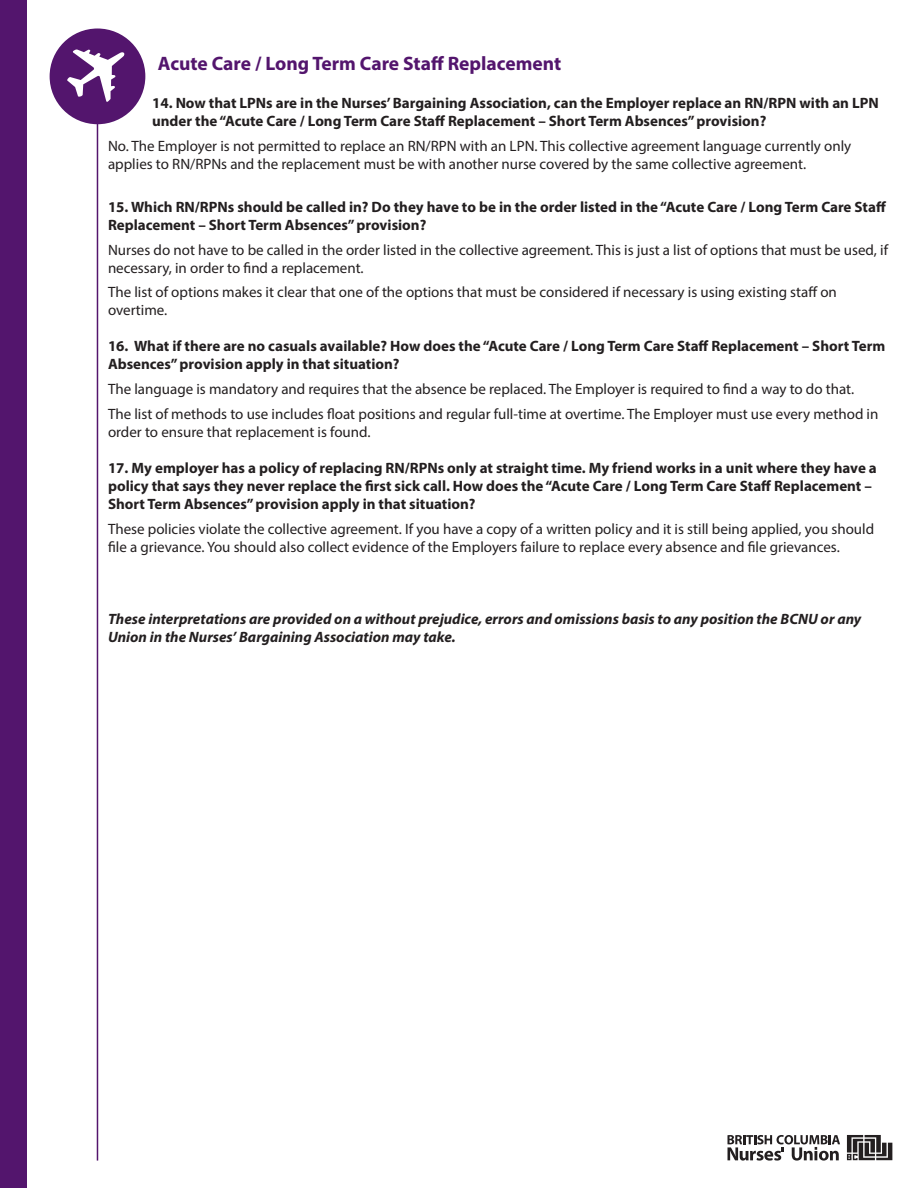
<style>
.page{position:relative;width:918px;height:1188px;background:#fff}
.page>*{position:absolute;margin:0;border:0;box-sizing:border-box;transform-origin:0 0}
.t1{font:700 19.5px "Myriad Pro";color:#53156d}
.t2{font:15px/18px "Myriad Pro";color:#231f20}
.t3{font:700 15px/18px "Myriad Pro";color:#231f20}
.t4{font:italic 700 15px/18px "Myriad Pro";color:#231f20}
</style>
<div class="page">
<div style="left:50px;top:29px;width:95px;height:95px;background:#53156d;border-radius:50%"></div>
<svg style="left:67px;top:49px;width:58px;height:53px"></svg>
<div style="left:0;top:0;width:27px;height:1188px;background:#53156d"></div>
<hr style="left:97px;top:107px;width:1px;height:1054px;background:#53156d">
<svg style="left:847px;top:1135px;width:45px;height:25px"></svg>
<svg style="left:728px;top:1135px;width:112px;height:26px"></svg>
<p class="t1" style="left:158px;top:51px;width:405px">Acute Care / Long Term Care Staff Replacement</p>
<p class="t3" style="left:152px;top:94px;width:728px">14. Now that LPNs are in the Nurses’ Bargaining Association, can the Employer replace an RN/RPN with an LPN under the “Acute Care / Long Term Care Staff Replacement – Short Term Absences” provision?</p>
<p class="t2" style="left:108px;top:137px;width:745px">No. The Employer is not permitted to replace an RN/RPN with an LPN. This collective agreement language currently only applies to RN/RPNs and the replacement must be with another nurse covered by the same collective agreement.</p>
<p class="t3" style="left:108px;top:197px;width:779px">15. Which RN/RPNs should be called in? Do they have to be in the order listed in the “Acute Care / Long Term Care Staff<br>Replacement – Short Term Absences” provision?</p>
<p class="t2" style="left:108px;top:240px;width:782px">Nurses do not have to be called in the order listed in the collective agreement. This is just a list of options that must be used, if necessary, in order to find a replacement.</p>
<p class="t2" style="left:108px;top:283px;width:730px">The list of options makes it clear that one of the options that must be considered if necessary is using existing staff on overtime.</p>
<p class="t3" style="left:108px;top:337px;width:779px">16. What if there are no casuals available? How does the “Acute Care / Long Term Care Staff Replacement – Short Term<br>Absences” provision apply in that situation?</p>
<p class="t2" style="left:108px;top:380px;width:748px">The language is mandatory and requires that the absence be replaced. The Employer is required to find a way to do that.</p>
<p class="t2" style="left:108px;top:405px;width:772px">The list of methods to use includes float positions and regular full-time at overtime. The Employer must use every method in order to ensure that replacement is found.</p>
<p class="t3" style="left:108px;top:458px;width:770px">17. My employer has a policy of replacing RN/RPNs only at straight time. My friend works in a unit where they have a policy that says they never replace the first sick call. How does the “Acute Care / Long Term Care Staff Replacement –<br>Short Term Absences” provision apply in that situation?</p>
<p class="t2" style="left:108px;top:519px;width:768px">These policies violate the collective agreement. If you have a copy of a written policy and it is still being applied, you should file a grievance. You should also collect evidence of the Employers failure to replace every absence and file grievances.</p>
<p class="t4" style="left:108px;top:609px;width:755px">These interpretations are provided on a without prejudice, errors and omissions basis to any position the BCNU or any<br>Union in the Nurses’ Bargaining Association may take.</p>
</div>
